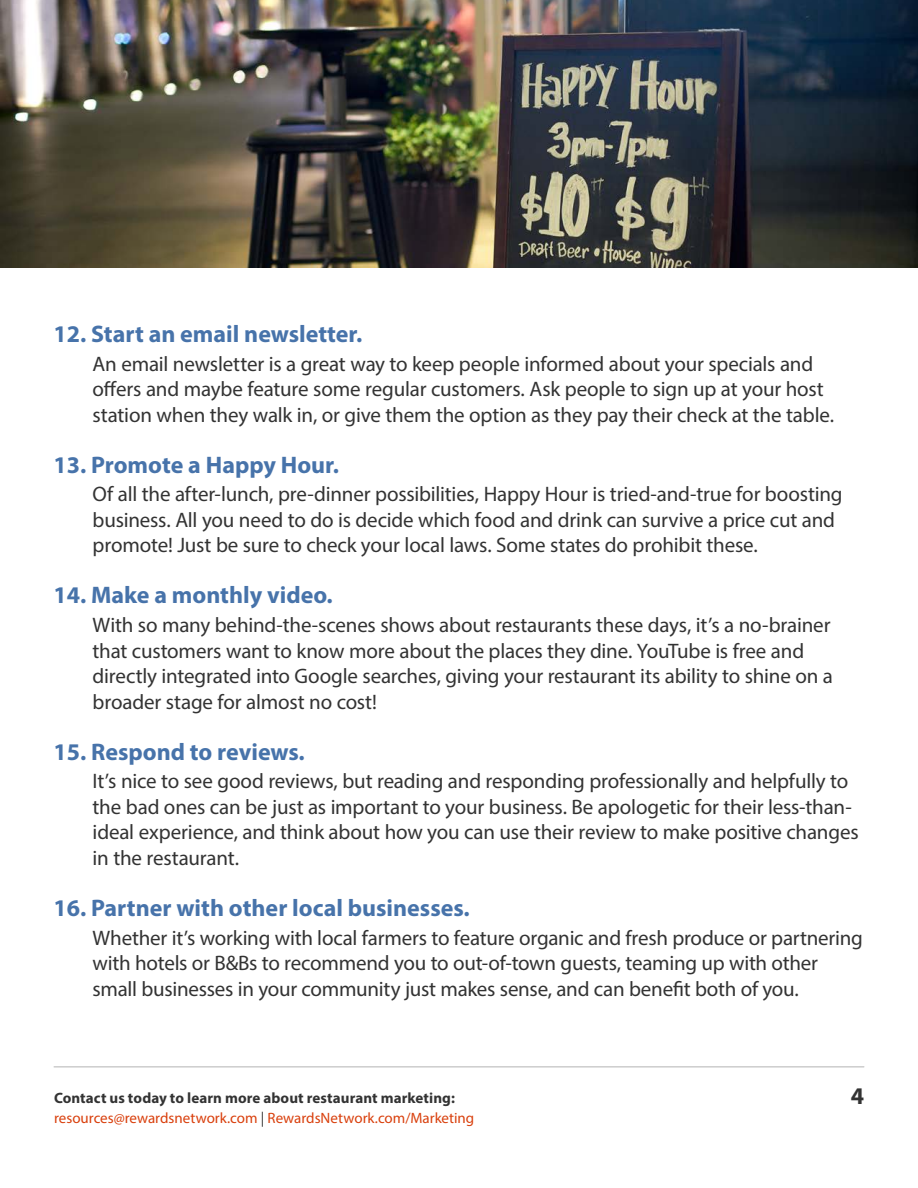
<style>
.page{position:relative;width:918px;height:1188px;background:#fff}
.page>*{position:absolute;margin:0;border:0;box-sizing:border-box;transform-origin:0 0}
.t1{font:700 24px "Myriad Pro";color:#4773aa}
.t2{font:700 24px "Myriad Pro";color:#333}
.t3{font:21px/25.5px "Myriad Pro";letter-spacing:-.01em;color:#333}
.t4{font:700 15px/19.8px "Myriad Pro";letter-spacing:.005em;color:#333}
.s1{font-weight:400;color:#d93f0c}
.s2{font-weight:400}
.s3{font-weight:400;color:#d9400d}
</style>
<div class="page">
<hr style="left:54px;top:1066px;width:810px;height:1px;background:#b3b3b3">
<img style="left:0;top:0;width:918px;height:268px">
<p class="t1" style="left:54px;top:318px;width:310px">12. Start an email newsletter.</p>
<p class="t3" style="left:93px;top:351px;width:743px">An email newsletter is a great way to keep people informed about your specials and offers and maybe feature some regular customers. Ask people to sign up at your host station when they walk in, or give them the option as they pay their check at the table.</p>
<p class="t1" style="left:54px;top:449px;width:287px">13. Promote a Happy Hour.</p>
<p class="t3" style="left:93px;top:481px;width:751px">Of all the after-lunch, pre-dinner possibilities, Happy Hour is tried-and-true for boosting business. All you need to do is decide which food and drink can survive a price cut and promote! Just be sure to check your local laws. Some states do prohibit these.</p>
<p class="t1" style="left:54px;top:580px;width:281px">14. Make a monthly video.</p>
<p class="t3" style="left:93px;top:612px;width:742px">With so many behind-the-scenes shows about restaurants these days, it’s a no-brainer that customers want to know more about the places they dine. YouTube is free and directly integrated into Google searches, giving your restaurant its ability to shine on a broader stage for almost no cost!</p>
<p class="t1" style="left:54px;top:736px;width:253px">15. Respond to reviews.</p>
<p class="t3" style="left:93px;top:768px;width:768px">It’s nice to see good reviews, but reading and responding professionally and helpfully to the bad ones can be just as important to your business. Be apologetic for their less-than&shy;ideal experience, and think about how you can use their review to make positive changes in the restaurant.</p>
<p class="t1" style="left:54px;top:892px;width:418px">16. Partner with other local businesses.</p>
<p class="t3" style="left:93px;top:925px;width:772px">Whether it’s working with local farmers to feature organic and fresh produce or partnering with hotels or B&amp;Bs to recommend you to out-of-town guests, teaming up with other small businesses in your community just makes sense, and can benefit both of you.</p>
<p class="t4" style="left:54px;top:1088px;width:422px">Contact us today to learn more about restaurant marketing: <span class="s1">resources@rewardsnetwork.com</span> <span class="s2">|</span> <span class="s3">RewardsNetwork.com/Marketing</span></p>
<p class="t2" style="left:851px;top:1080px;width:15px">4</p>
</div>
